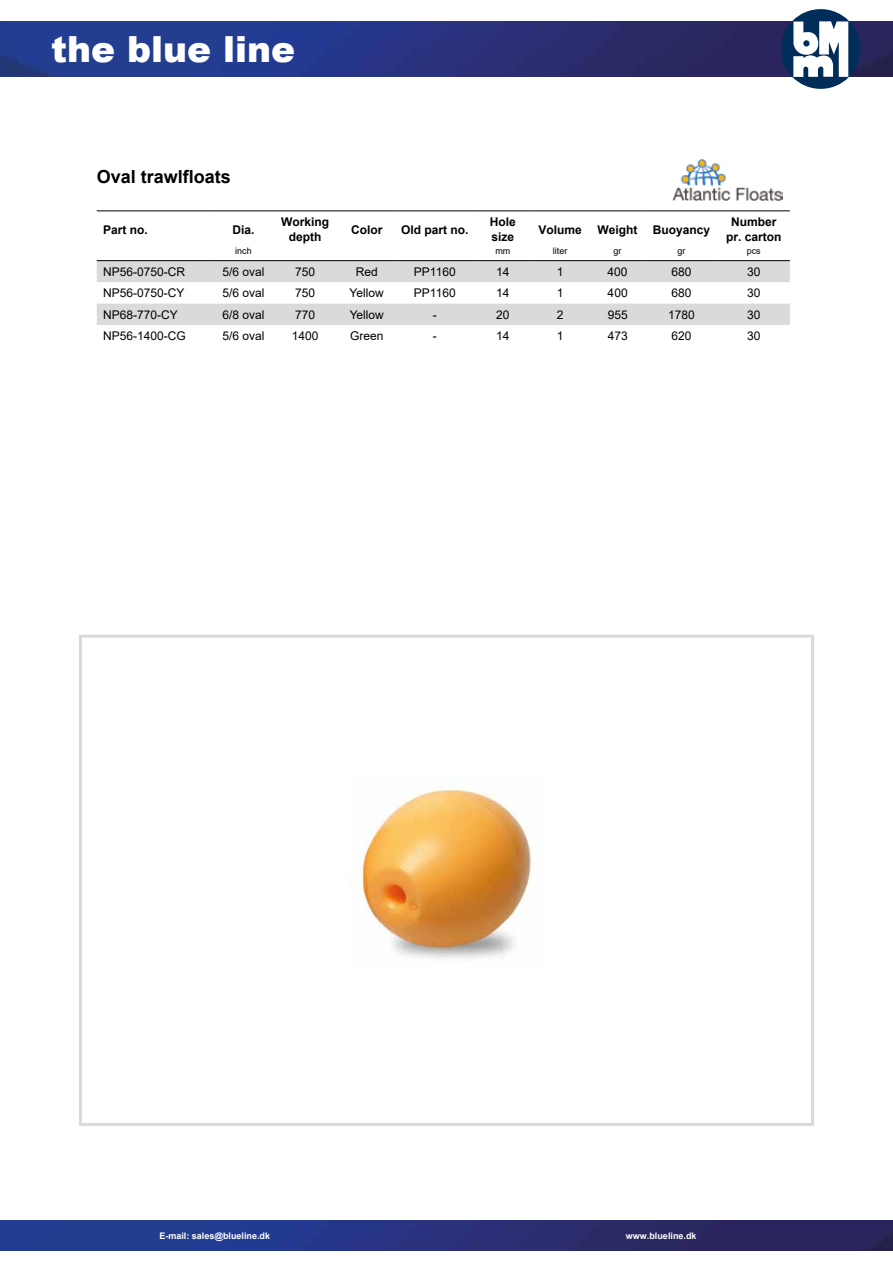
<style>
.page{position:relative;width:893px;height:1263px;background:#fff}
.page>*{position:absolute;margin:0;border:0;box-sizing:border-box;transform-origin:0 0}
.t1{font:900 36px "Arial";color:#fff}
.t2{font:700 18px "Arial";color:#000}
.t3{font:12px "Arial";color:#000}
.t4{font:700 12px/15px "Arial";color:#000;text-align:center}
.t5{font:700 9px "Arial";color:#fff}
.t6{font:9px "Arial";color:#000}
</style>
<div class="page">
<div style="left:79px;top:635px;width:735px;height:491px;border:3px solid #dadada"></div>
<img style="left:353px;top:788px;width:182px;height:173px">
<div style="left:97px;top:261px;width:693px;height:21px;background:#dadada"></div>
<div style="left:97px;top:304px;width:693px;height:21px;background:#dadada"></div>
<hr style="left:97px;top:260px;width:119px;height:1px;background:#000">
<hr style="left:216px;top:260px;width:55px;height:1px;background:#000">
<hr style="left:271px;top:260px;width:68px;height:1px;background:#000">
<hr style="left:339px;top:260px;width:55px;height:1px;background:#000">
<hr style="left:394px;top:260px;width:81px;height:1px;background:#000">
<hr style="left:475px;top:260px;width:55px;height:1px;background:#000">
<hr style="left:530px;top:260px;width:60px;height:1px;background:#000">
<hr style="left:590px;top:260px;width:55px;height:1px;background:#000">
<hr style="left:645px;top:260px;width:73px;height:1px;background:#000">
<hr style="left:718px;top:260px;width:72px;height:1px;background:#000">
<hr style="left:97px;top:210px;width:119px;height:1px;background:#000">
<hr style="left:216px;top:210px;width:55px;height:1px;background:#000">
<hr style="left:271px;top:210px;width:68px;height:1px;background:#000">
<hr style="left:339px;top:210px;width:55px;height:1px;background:#000">
<hr style="left:394px;top:210px;width:81px;height:1px;background:#000">
<hr style="left:475px;top:210px;width:55px;height:1px;background:#000">
<hr style="left:530px;top:210px;width:60px;height:1px;background:#000">
<hr style="left:590px;top:210px;width:55px;height:1px;background:#000">
<hr style="left:645px;top:210px;width:73px;height:1px;background:#000">
<hr style="left:718px;top:210px;width:72px;height:1px;background:#000">
<img style="left:672px;top:159px;width:110px;height:42px">
<img style="left:0;top:21px;width:893px;height:56px">
<div style="left:781px;top:9px;width:79px;height:80px;background:#002d59;border-radius:50%"></div>
<svg style="left:793px;top:21px;width:55px;height:56px"></svg>
<img style="left:0;top:1220px;width:893px;height:30px">
<h1 class="t1" style="left:51px;top:23px;width:246px">the blue line</h1>
<h2 class="t2" style="left:97px;top:164px;width:136px">Oval trawlfloats</h2>
<p class="t4" style="left:103px;top:222px;width:46px">Part no.</p>
<p class="t4" style="left:232px;top:222px;width:24px">Dia.</p>
<p class="t4" style="left:281px;top:215px;width:49px">Working depth</p>
<p class="t4" style="left:351px;top:222px;width:33px">Color</p>
<p class="t4" style="left:401px;top:222px;width:69px">Old part no.</p>
<p class="t4" style="left:490px;top:215px;width:28px;text-align:left">Hole size</p>
<p class="t4" style="left:539px;top:222px;width:45px">Volume</p>
<p class="t4" style="left:598px;top:222px;width:41px">Weight</p>
<p class="t4" style="left:653px;top:222px;width:59px">Buoyancy</p>
<p class="t4" style="left:726px;top:215px;width:57px">Number pr. carton</p>
<p class="t6" style="left:235px;top:245px;width:18px">inch</p>
<p class="t6" style="left:495px;top:245px;width:16px">mm</p>
<p class="t6" style="left:553px;top:245px;width:16px">liter</p>
<p class="t6" style="left:614px;top:245px;width:10px">gr</p>
<p class="t6" style="left:677px;top:245px;width:10px">gr</p>
<p class="t6" style="left:747px;top:245px;width:16px">pcs</p>
<p class="t3" style="left:103px;top:263px;width:84px">NP56-0750-CR</p>
<p class="t3" style="left:222px;top:263px;width:44px">5/6 oval</p>
<p class="t3" style="left:295px;top:263px;width:22px">750</p>
<p class="t3" style="left:356px;top:263px;width:24px">Red</p>
<p class="t3" style="left:414px;top:263px;width:43px">PP1160</p>
<p class="t3" style="left:496px;top:263px;width:15px">14</p>
<p class="t3" style="left:557px;top:263px;width:8px">1</p>
<p class="t3" style="left:608px;top:263px;width:22px">400</p>
<p class="t3" style="left:671px;top:263px;width:22px">680</p>
<p class="t3" style="left:747px;top:263px;width:15px">30</p>
<p class="t3" style="left:103px;top:285px;width:83px">NP56-0750-CY</p>
<p class="t3" style="left:222px;top:285px;width:44px">5/6 oval</p>
<p class="t3" style="left:295px;top:285px;width:22px">750</p>
<p class="t3" style="left:350px;top:285px;width:36px">Yellow</p>
<p class="t3" style="left:414px;top:285px;width:43px">PP1160</p>
<p class="t3" style="left:496px;top:285px;width:15px">14</p>
<p class="t3" style="left:557px;top:285px;width:8px">1</p>
<p class="t3" style="left:608px;top:285px;width:22px">400</p>
<p class="t3" style="left:671px;top:285px;width:22px">680</p>
<p class="t3" style="left:747px;top:285px;width:15px">30</p>
<p class="t3" style="left:103px;top:306px;width:76px">NP68-770-CY</p>
<p class="t3" style="left:222px;top:306px;width:44px">6/8 oval</p>
<p class="t3" style="left:295px;top:306px;width:22px">770</p>
<p class="t3" style="left:350px;top:306px;width:36px">Yellow</p>
<p class="t3" style="left:433px;top:306px;width:5px">-</p>
<p class="t3" style="left:496px;top:306px;width:15px">20</p>
<p class="t3" style="left:557px;top:306px;width:8px">2</p>
<p class="t3" style="left:608px;top:306px;width:22px">955</p>
<p class="t3" style="left:668px;top:306px;width:28px">1780</p>
<p class="t3" style="left:747px;top:306px;width:15px">30</p>
<p class="t3" style="left:103px;top:328px;width:84px">NP56-1400-CG</p>
<p class="t3" style="left:222px;top:328px;width:44px">5/6 oval</p>
<p class="t3" style="left:292px;top:328px;width:28px">1400</p>
<p class="t3" style="left:350px;top:328px;width:35px">Green</p>
<p class="t3" style="left:433px;top:328px;width:5px">-</p>
<p class="t3" style="left:496px;top:328px;width:15px">14</p>
<p class="t3" style="left:557px;top:328px;width:8px">1</p>
<p class="t3" style="left:608px;top:328px;width:22px">473</p>
<p class="t3" style="left:671px;top:328px;width:22px">620</p>
<p class="t3" style="left:747px;top:328px;width:15px">30</p>
<p class="t5" style="left:159px;top:1229px;width:112px">E-mail: sales@blueline.dk</p>
<p class="t5" style="left:626px;top:1229px;width:72px">www.blueline.dk</p>
</div>
